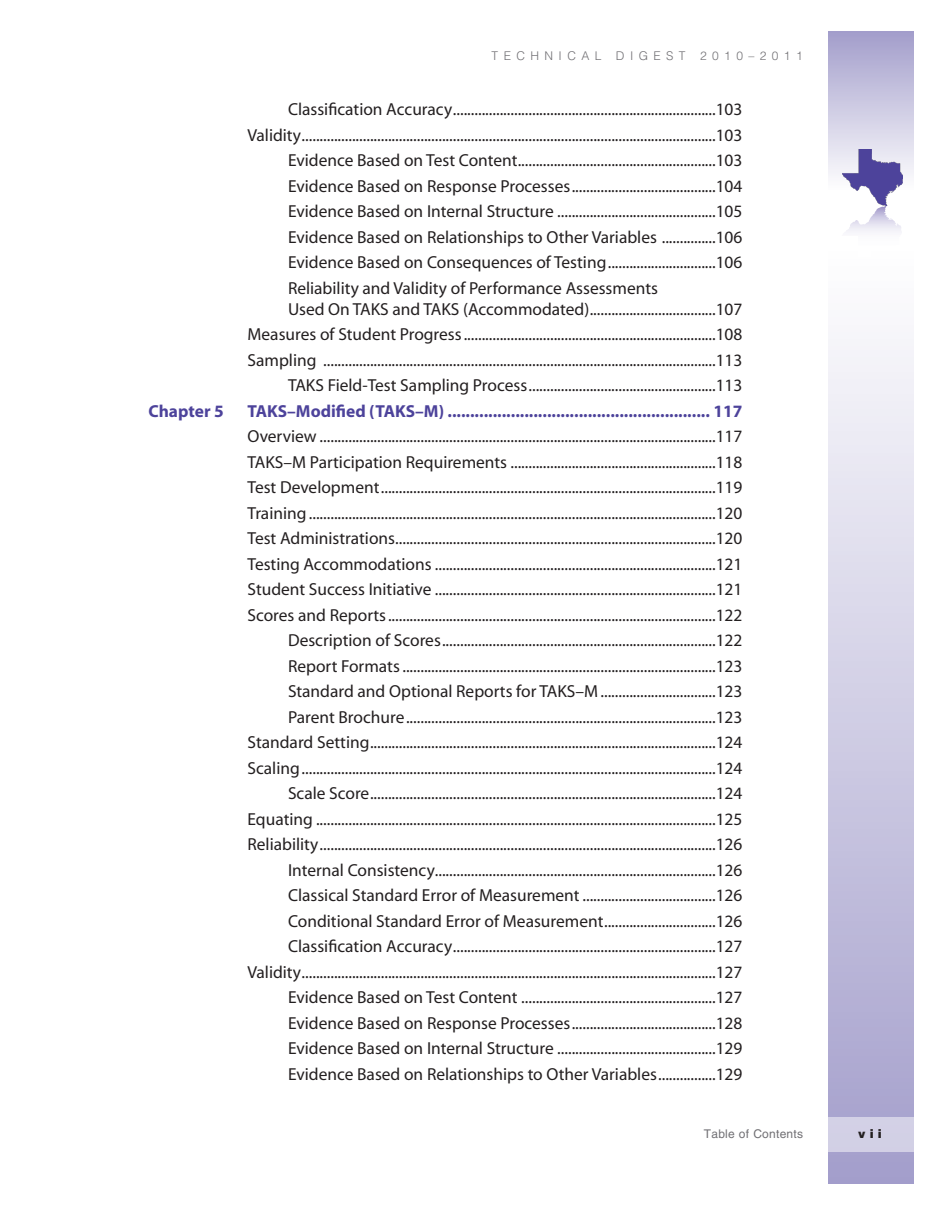
<style>
.page{position:relative;width:945px;height:1215px;background:#fff}
.page>*{position:absolute;margin:0;border:0;box-sizing:border-box;transform-origin:0 0}
.TOC_Level_2{font:17.4px "Myriad";color:#231f20}
.TOC_Level_3{font:17.4px/21px "Myriad";color:#231f20}
.TOC_Level_1__2_Tabs{font:700 17.4px "Myriad";color:#4d439b}
.t1{font:300 12px "Helvetica";letter-spacing:.45em;color:#717074}
.t2{font:12px "Helvetica";letter-spacing:.02em;color:#717074}
.t3{font:900 12px "Helvetica";color:#231f20}
</style>
<div class="page">
<div style="left:828px;top:32px;width:86px;height:158px;background:linear-gradient(to bottom,#a49fcc,#fafafc)"></div>
<div style="left:828px;top:251px;width:86px;height:933px;background:linear-gradient(to bottom,#fefefe,#a39ecb)"></div>
<div style="left:828px;top:1117px;width:86px;height:34px;background:#d2d0e5"></div>
<img style="left:842px;top:149px;width:60px;height:57px">
<svg style="left:842px;top:206px;width:60px;height:52px"></svg>
<p class="t1" style="left:492px;top:48px;width:313px">TECHNICAL DIGEST 2010–2011</p>
<p class="TOC_Level_3" style="left:288px;top:100px;width:456px">Classification Accuracy.........................................................................103</p>
<p class="TOC_Level_2" style="left:248px;top:126px;width:497px">Validity...................................................................................................................103</p>
<p class="TOC_Level_3" style="left:288px;top:151px;width:456px">Evidence Based on Test Content.......................................................103</p>
<p class="TOC_Level_3" style="left:288px;top:176px;width:456px">Evidence Based on Response Processes........................................104</p>
<p class="TOC_Level_3" style="left:288px;top:202px;width:456px">Evidence Based on Internal Structure ............................................105</p>
<p class="TOC_Level_3" style="left:288px;top:227px;width:456px">Evidence Based on Relationships to Other Variables ...............106</p>
<p class="TOC_Level_3" style="left:288px;top:253px;width:456px">Evidence Based on Consequences of Testing..............................106</p>
<p class="TOC_Level_3" style="left:288px;top:278px;width:456px">Reliability and Validity of Performance Assessments<br>Used On TAKS and TAKS (Accommodated)...................................107</p>
<p class="TOC_Level_2" style="left:248px;top:326px;width:497px">Measures of Student Progress......................................................................108</p>
<p class="TOC_Level_2" style="left:248px;top:351px;width:497px">Sampling .............................................................................................................113</p>
<p class="TOC_Level_3" style="left:288px;top:376px;width:456px">TAKS Field-Test Sampling Process....................................................113</p>
<p class="TOC_Level_1__2_Tabs" style="left:148px;top:402px;width:77px">Chapter 5</p>
<p class="TOC_Level_1__2_Tabs" style="left:248px;top:402px;width:496px">TAKS–Modified (TAKS–M) .......................................................... 117</p>
<p class="TOC_Level_2" style="left:248px;top:428px;width:497px">Overview ..............................................................................................................117</p>
<p class="TOC_Level_2" style="left:248px;top:453px;width:497px">TAKS–M Participation Requirements .........................................................118</p>
<p class="TOC_Level_2" style="left:248px;top:479px;width:497px">Test Development.............................................................................................119</p>
<p class="TOC_Level_2" style="left:248px;top:504px;width:497px">Training.................................................................................................................120</p>
<p class="TOC_Level_2" style="left:248px;top:530px;width:497px">Test Administrations.........................................................................................120</p>
<p class="TOC_Level_2" style="left:248px;top:555px;width:497px">Testing Accommodations ..............................................................................121</p>
<p class="TOC_Level_2" style="left:248px;top:581px;width:497px">Student Success Initiative ..............................................................................121</p>
<p class="TOC_Level_2" style="left:248px;top:606px;width:497px">Scores and Reports...........................................................................................122</p>
<p class="TOC_Level_3" style="left:288px;top:631px;width:456px">Description of Scores............................................................................122</p>
<p class="TOC_Level_3" style="left:288px;top:656px;width:456px">Report Formats.......................................................................................123</p>
<p class="TOC_Level_3" style="left:288px;top:682px;width:456px">Standard and Optional Reports for TAKS–M ................................123</p>
<p class="TOC_Level_3" style="left:288px;top:707px;width:456px">Parent Brochure......................................................................................123</p>
<p class="TOC_Level_2" style="left:248px;top:734px;width:497px">Standard Setting................................................................................................124</p>
<p class="TOC_Level_2" style="left:248px;top:759px;width:497px">Scaling...................................................................................................................124</p>
<p class="TOC_Level_3" style="left:288px;top:784px;width:456px">Scale Score................................................................................................124</p>
<p class="TOC_Level_2" style="left:248px;top:810px;width:497px">Equating ...............................................................................................................125</p>
<p class="TOC_Level_2" style="left:248px;top:836px;width:497px">Reliability..............................................................................................................126</p>
<p class="TOC_Level_3" style="left:288px;top:860px;width:456px">Internal Consistency..............................................................................126</p>
<p class="TOC_Level_3" style="left:288px;top:886px;width:456px">Classical Standard Error of Measurement .....................................126</p>
<p class="TOC_Level_3" style="left:288px;top:911px;width:456px">Conditional Standard Error of Measurement...............................126</p>
<p class="TOC_Level_3" style="left:288px;top:937px;width:456px">Classification Accuracy.........................................................................127</p>
<p class="TOC_Level_2" style="left:248px;top:963px;width:497px">Validity...................................................................................................................127</p>
<p class="TOC_Level_3" style="left:288px;top:988px;width:456px">Evidence Based on Test Content ......................................................127</p>
<p class="TOC_Level_3" style="left:288px;top:1013px;width:456px">Evidence Based on Response Processes........................................128</p>
<p class="TOC_Level_3" style="left:288px;top:1039px;width:456px">Evidence Based on Internal Structure ............................................129</p>
<p class="TOC_Level_3" style="left:288px;top:1064px;width:456px">Evidence Based on Relationships to Other Variables................129</p>
<p class="t2" style="left:704px;top:1127px;width:101px">Table of Contents</p>
<p class="t3" style="left:858px;top:1126px;width:25px">vii</p>
</div>
